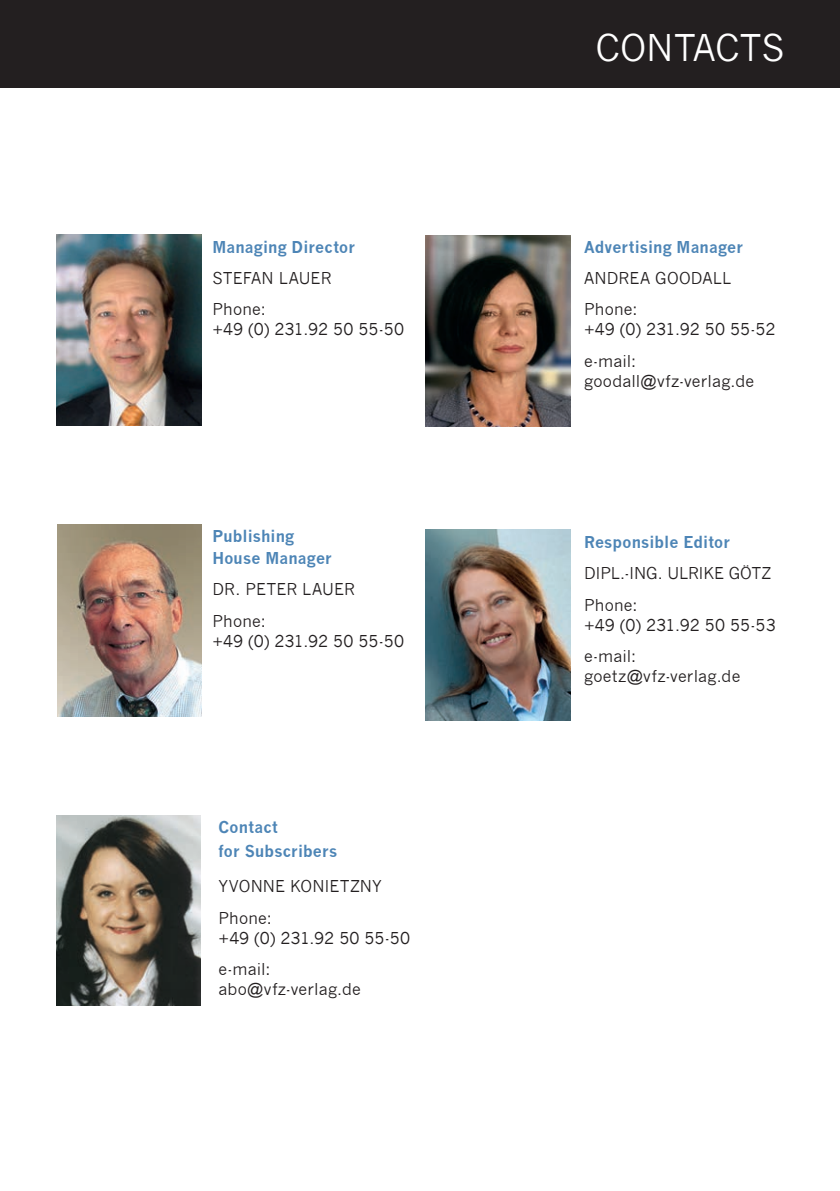
<style>
.page{position:relative;width:840px;height:1191px;background:#fff}
.page>*{position:absolute;margin:0;border:0;box-sizing:border-box;transform-origin:0 0}
.t1{font:36px "News Gothic";color:#fff}
.t2{font:16px/31.4px "News Gothic";letter-spacing:.005em;color:#231f20}
.t3{font:700 16px/22px "News Gothic";letter-spacing:.01em;color:#4d85b6}
</style>
<div class="page">
<div style="left:0;top:0;width:839px;height:88px;background:#231f20"></div>
<img style="left:57px;top:235px;width:144px;height:190px">
<img style="left:57px;top:524px;width:144px;height:192px">
<img style="left:425px;top:530px;width:145px;height:190px">
<img style="left:425px;top:236px;width:145px;height:190px">
<img style="left:56px;top:815px;width:144px;height:191px">
<p class="t3" style="left:212px;top:236px;width:144px">Managing Director</p>
<p class="t2" style="left:212px;top:263px;width:121px">STEFAN LAUER<br>Phone:</p>
<p class="t2" style="left:212px;top:314px;width:193px">+49 (0) 231.92 50 55-50</p>
<p class="t3" style="left:212px;top:525px;width:121px">Publishing<br>House Manager</p>
<p class="t2" style="left:212px;top:574px;width:144px">DR. PETER LAUER<br>Phone:</p>
<p class="t2" style="left:212px;top:625px;width:193px">+49 (0) 231.92 50 55-50</p>
<p class="t3" style="left:218px;top:815px;width:120px;line-height:24px">Contact<br>for Subscribers</p>
<p class="t2" style="left:218px;top:871px;width:165px">YVONNE KONIETZNY<br>Phone:</p>
<p class="t2" style="left:218px;top:922px;width:193px">+49 (0) 231.92 50 55-50 e-mail:</p>
<p class="t2" style="left:218px;top:973px;width:144px">abo@vfz-verlag.de</p>
<h1 class="t1" style="left:595px;top:27px;width:191px">CONTACTS</h1>
<p class="t3" style="left:583px;top:236px;width:160px">Advertising Manager</p>
<p class="t2" style="left:583px;top:263px;width:149px">ANDREA GOODALL<br>Phone:</p>
<p class="t2" style="left:583px;top:314px;width:193px">+49 (0) 231.92 50 55-52 e-mail:</p>
<p class="t2" style="left:583px;top:365px;width:171px">goodall@vfz-verlag.de</p>
<p class="t3" style="left:583px;top:530px;width:147px">Responsible Editor</p>
<p class="t2" style="left:583px;top:557px;width:189px">DIPL.-ING. ULRIKE GÖTZ<br>Phone:</p>
<p class="t2" style="left:583px;top:609px;width:193px">+49 (0) 231.92 50 55-53 e-mail:</p>
<p class="t2" style="left:583px;top:660px;width:158px">goetz@vfz-verlag.de</p>
</div>
